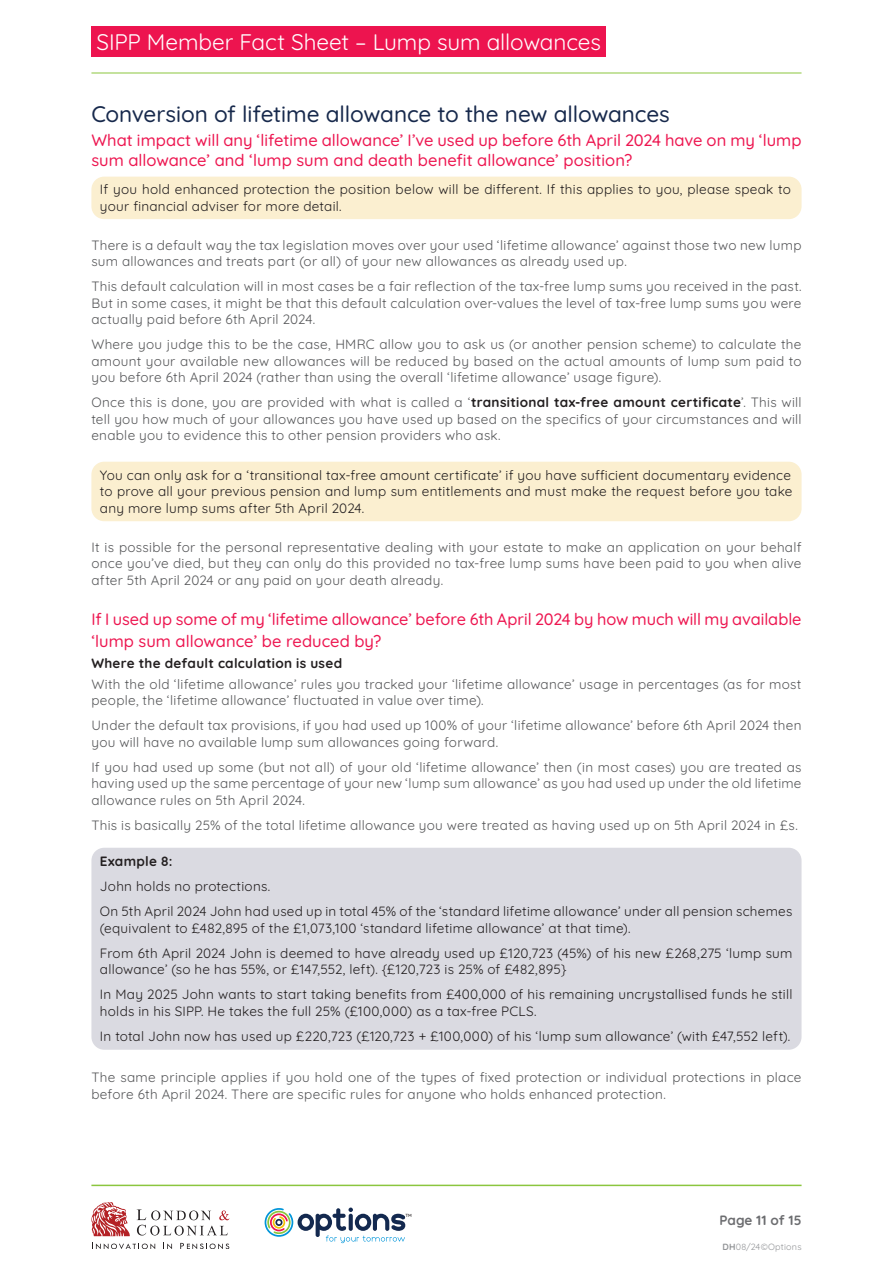
<style>
.page{position:relative;width:893px;height:1263px;background:#fff}
.page>*{position:absolute;margin:0;border:0;box-sizing:border-box;transform-origin:0 0}
.t1{font:500 22.5px "Quicksand";letter-spacing:-.005em;color:#17294c}
.t2{font:22.5px "Quicksand";letter-spacing:-.005em;color:#fff}
.t3{font:500 16.5px/19.8px "Quicksand";color:#ed1650}
.t4{font:13.5px/16.5px "Quicksand";letter-spacing:.02em;color:#57585a;text-align:justify}
.t5{font:13.5px/25px "Quicksand";letter-spacing:.02em;color:#231f20}
.t6{font:700 13.5px "Quicksand";letter-spacing:.02em;color:#231f20}
.t7{font:700 13.5px "Quicksand";color:#6c6d70}
.t8{font:9px "Quicksand";letter-spacing:.025em;color:#939598}
.t9{font:500 4.5px "Quicksand";color:#231f20}
.s1{font-weight:700;color:#231f20}
.s2{font-weight:700}
</style>
<div class="page">
<hr style="left:91px;top:73px;width:710px;height:1px;background:#8bc63e">
<div style="left:91px;top:26px;width:515px;height:31px;background:#ed144f"></div>
<hr style="left:91px;top:1184px;width:710px;height:2px;background:#8bc63e">
<svg style="left:265px;top:1207px;width:140px;height:36px"></svg>
<div style="left:275px;top:1219px;width:7px;height:7px;border:2px solid #13294f;border-radius:50%"></div>
<svg style="left:137px;top:1209px;width:92px;height:26px"></svg>
<svg style="left:92px;top:1243px;width:63px;height:6px"></svg>
<svg style="left:163px;top:1243px;width:9px;height:6px"></svg>
<svg style="left:180px;top:1243px;width:49px;height:6px"></svg>
<svg style="left:91px;top:1202px;width:39px;height:34px"></svg>
<div style="left:91px;top:462px;width:710px;height:59px;background:#fbefd0;border-radius:13px"></div>
<div style="left:91px;top:848px;width:710px;height:202px;background:#dadae1;border-radius:13px"></div>
<div style="left:91px;top:177px;width:710px;height:42px;background:#fbefd0;border-radius:13px"></div>
<h1 class="t2" style="left:97px;top:24px;width:506px">SIPP Member Fact Sheet – Lump sum allowances</h1>
<h1 class="t1" style="left:91px;top:97px;width:580px">Conversion of lifetime allowance to the new allowances</h1>
<p class="t3" style="left:91px;top:129px;width:712px">What impact will any ‘lifetime allowance’ I’ve used up before 6th April 2024 have on my ‘lump sum allowance’ and ‘lump sum and death benefit allowance’ position?</p>
<p class="t5" style="left:100px;top:180px;width:692px;line-height:16.5px">If you hold enhanced protection the position below will be different. If this applies to you, please speak to your financial adviser for more detail.</p>
<p class="t4" style="left:91px;top:235px;width:712px">There is a default way the tax legislation moves over your used ‘lifetime allowance’ against those two new lump sum allowances and treats part (or all) of your new allowances as already used up.</p>
<p class="t4" style="left:91px;top:277px;width:712px">This default calculation will in most cases be a fair reflection of the tax-free lump sums you received in the past.<br>But in some cases, it might be that this default calculation over-values the level of tax-free lump sums you were actually paid before 6th April 2024.</p>
<p class="t4" style="left:91px;top:335px;width:712px">Where you judge this to be the case, HMRC allow you to ask us (or another pension scheme) to calculate the amount your available new allowances will be reduced by based on the actual amounts of lump sum paid to you before 6th April 2024 (rather than using the overall ‘lifetime allowance’ usage figure).</p>
<p class="t4" style="left:91px;top:393px;width:712px">Once this is done, you are provided with what is called a ‘<span class="s1">transitional tax-free amount certificate</span>’. This will tell you how much of your allowances you have used up based on the specifics of your circumstances and will enable you to evidence this to other pension providers who ask.</p>
<p class="t5" style="left:100px;top:465px;width:694px;line-height:16.5px;text-align:justify">You can only ask for a ‘transitional tax-free amount certificate’ if you have sufficient documentary evidence to prove all your previous pension and lump sum entitlements and must make the request before you take any more lump sums after 5th April 2024.</p>
<p class="t4" style="left:91px;top:538px;width:712px">It is possible for the personal representative dealing with your estate to make an application on your behalf once you’ve died, but they can only do this provided no tax-free lump sums have been paid to you when alive after 5th April 2024 or any paid on your death already.</p>
<p class="t3" style="left:91px;top:606px;width:712px;line-height:22.5px">If I used up some of my ‘lifetime allowance’ before 6th April 2024 by how much will my available ‘lump sum allowance’ be reduced by?</p>
<p class="t6" style="left:91px;top:652px;width:252px">Where the default calculation is used</p>
<p class="t4" style="left:91px;top:674px;width:712px">With the old ‘lifetime allowance’ rules you tracked your ‘lifetime allowance’ usage in percentages (as for most people, the ‘lifetime allowance’ fluctuated in value over time).</p>
<p class="t4" style="left:91px;top:716px;width:712px">Under the default tax provisions, if you had used up 100% of your ‘lifetime allowance’ before 6th April 2024 then you will have no available lump sum allowances going forward.</p>
<p class="t4" style="left:91px;top:757px;width:712px">If you had used up some (but not all) of your old ‘lifetime allowance’ then (in most cases) you are treated as having used up the same percentage of your new ‘lump sum allowance’ as you had used up under the old lifetime allowance rules on 5th April 2024.</p>
<p class="t4" style="left:91px;top:815px;width:708px">This is basically 25% of the total lifetime allowance you were treated as having used up on 5th April 2024 in £s.</p>
<p class="t6" style="left:100px;top:851px;width:74px">Example 8:</p>
<p class="t5" style="left:100px;top:872px;width:694px">John holds no protections.<br>On 5th April 2024 John had used up in total 45% of the ‘standard lifetime allowance’ under all pension schemes</p>
<p class="t5" style="left:100px;top:914px;width:694px">(equivalent to £482,895 of the £1,073,100 ‘standard lifetime allowance’ at that time).<br>From 6th April 2024 John is deemed to have already used up £120,723 (45%) of his new £268,275 ‘lump sum</p>
<p class="t5" style="left:100px;top:955px;width:694px">allowance’ (so he has 55%, or £147,552, left). {£120,723 is 25% of £482,895}<br>In May 2025 John wants to start taking benefits from £400,000 of his remaining uncrystallised funds he still</p>
<p class="t5" style="left:100px;top:997px;width:692px">holds in his SIPP. He takes the full 25% (£100,000) as a tax-free PCLS.<br>In total John now has used up £220,723 (£120,723 + £100,000) of his ‘lump sum allowance’ (with £47,552 left).</p>
<p class="t4" style="left:91px;top:1068px;width:712px">The same principle applies if you hold one of the types of fixed protection or individual protections in place before 6th April 2024. There are specific rules for anyone who holds enhanced protection.</p>
<p class="t9" style="left:405px;top:1212px;width:8px">TM</p>
<p class="t7" style="left:719px;top:1210px;width:84px">Page 11 of 15</p>
<p class="t8" style="left:722px;top:1239px;width:81px"><span class="s2">DH</span>08/24©Options</p>
</div>
